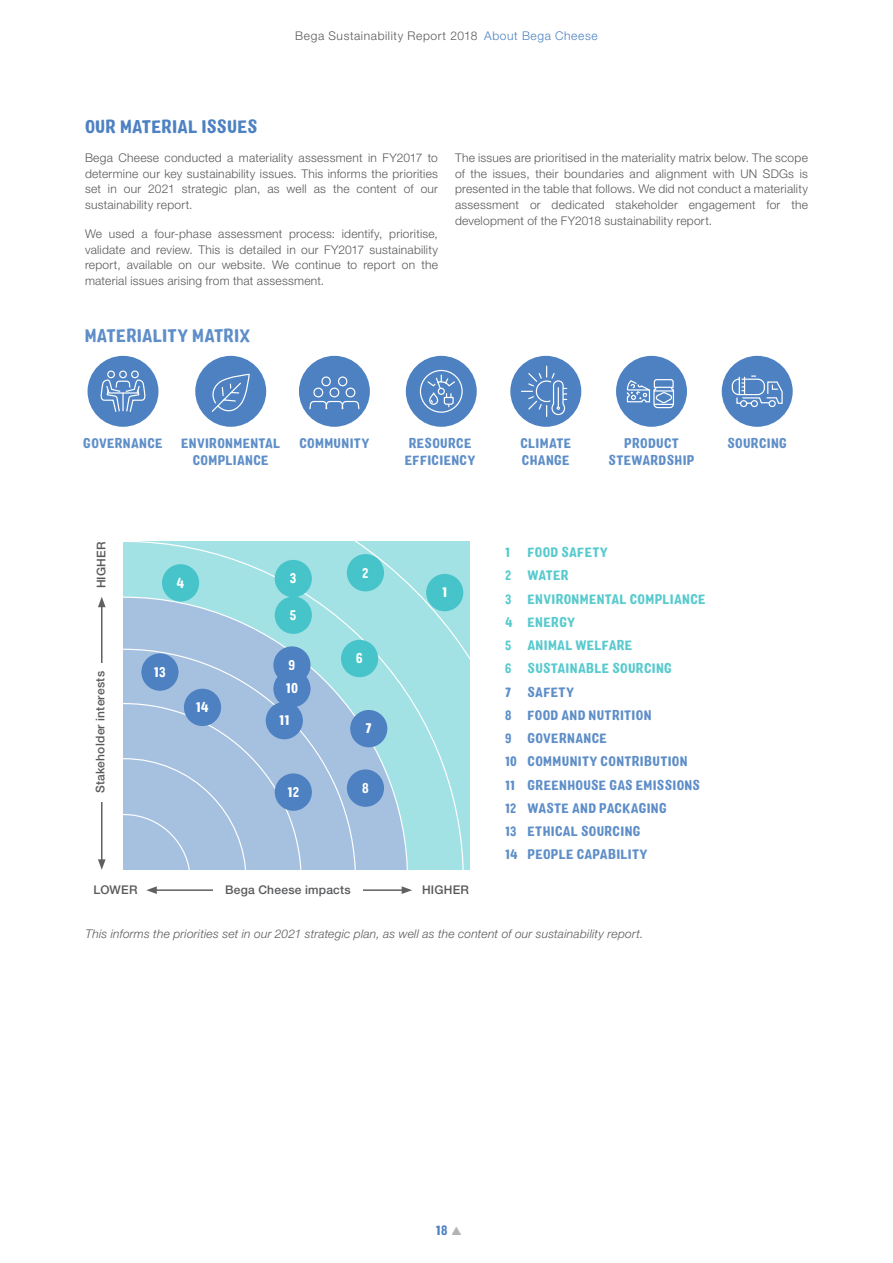
<style>
.page{position:relative;width:893px;height:1263px;background:#fff}
.page>*{position:absolute;margin:0;border:0;box-sizing:border-box;transform-origin:0 0}
.Body_Copy{font:18px "Colby Nr Blk";letter-spacing:.015em;color:#4d81c2}
.Body_Copy-2{font:18px "Colby Nr Blk";letter-spacing:.01em;color:#5e8ec8}
.Body_Left_Aligned{font:14.1px "Colby Nr Blk";letter-spacing:.02em;color:#fff}
.Body_Left_Aligned-2{font:13.5px/16.5px "Colby Nr Blk";letter-spacing:.025em;color:#5e8ec8;text-align:center}
.Body_Left_Aligned-3{font:13.5px "Colby Nr Blk";letter-spacing:.025em;color:#58cace}
.t1{font:13.5px "Colby Nr Blk";color:#4d81c2}
.Body_Copy-3{font:300 12px/15.8px "Helvetica Neue LT Std";letter-spacing:.02em;color:#58595b;text-align:justify}
.Body_Left_Aligned-4{font:italic 300 12px "Helvetica Neue LT Std";letter-spacing:.02em;color:#58595b}
.Body_Left_Aligned-5{font:500 12px "Helvetica Neue LT Std";letter-spacing:.02em;color:#58595b}
.Body_Copy-4{font:300 12px "Helvetica Neue LT Std";letter-spacing:.05em;color:#58595b}
.s1{color:#4d81c2}
</style>
<div class="page">
<div style="left:88px;top:356px;width:70px;height:71px;background:#4d81c2;border-radius:50%"></div>
<div style="left:195px;top:356px;width:71px;height:71px;background:#4d81c2;border-radius:50%"></div>
<div style="left:299px;top:356px;width:71px;height:71px;background:#4d81c2;border-radius:50%"></div>
<div style="left:406px;top:356px;width:71px;height:71px;background:#4d81c2;border-radius:50%"></div>
<div style="left:510px;top:356px;width:71px;height:71px;background:#4d81c2;border-radius:50%"></div>
<div style="left:616px;top:356px;width:71px;height:71px;background:#4d81c2;border-radius:50%"></div>
<div style="left:722px;top:356px;width:71px;height:71px;background:#4d81c2;border-radius:50%"></div>
<svg style="left:101px;top:370px;width:44px;height:42px"></svg>
<svg style="left:211px;top:374px;width:39px;height:38px"></svg>
<svg style="left:309px;top:376px;width:51px;height:34px"></svg>
<svg style="left:521px;top:366px;width:46px;height:50px"></svg>
<svg style="left:419px;top:369px;width:44px;height:44px"></svg>
<div style="left:732px;top:379px;width:33px;height:16px;border:1px solid #fff;border-radius:6px"></div>
<svg style="left:736px;top:375px;width:47px;height:33px"></svg>
<hr style="left:154px;top:889px;width:250px;height:2px;background:#58595b">
<svg style="left:146px;top:886px;width:11px;height:8px"></svg>
<svg style="left:402px;top:886px;width:10px;height:8px"></svg>
<hr style="left:101px;top:605px;width:2px;height:257px;background:#58595b">
<svg style="left:98px;top:859px;width:8px;height:11px"></svg>
<svg style="left:98px;top:597px;width:8px;height:10px"></svg>
<div style="left:213px;top:886px;width:150px;height:8px;background:#fff"></div>
<div style="left:96px;top:663px;width:9px;height:138px;background:#fff"></div>
<div style="left:124px;top:541px;width:340px;height:329px;background:#a2e1e4"></div>
<svg style="left:124px;top:597px;width:284px;height:273px;background:#a5d3e2"></svg>
<svg style="left:124px;top:649px;width:232px;height:221px;background:#a7c4e1"></svg>
<div style="left:124px;top:703px;width:178px;height:167px;background:#a6c0e0"></div>
<div style="left:275px;top:773px;width:37px;height:38px;background:#4d81c2;border-radius:50%"></div>
<div style="left:266px;top:702px;width:37px;height:37px;background:#4d81c2;border-radius:50%"></div>
<div style="left:184px;top:689px;width:37px;height:37px;background:#4d81c2;border-radius:50%"></div>
<div style="left:141px;top:653px;width:38px;height:38px;background:#4d81c2;border-radius:50%"></div>
<div style="left:273px;top:646px;width:38px;height:38px;background:#4d81c2;border-radius:50%"></div>
<div style="left:275px;top:596px;width:37px;height:38px;background:#46c4c9;border-radius:50%"></div>
<div style="left:341px;top:640px;width:37px;height:37px;background:#46c4c9;border-radius:50%"></div>
<div style="left:162px;top:564px;width:37px;height:37px;background:#46c4c9;border-radius:50%"></div>
<div style="left:426px;top:574px;width:37px;height:37px;background:#46c4c9;border-radius:50%"></div>
<div style="left:275px;top:560px;width:37px;height:37px;background:#46c4c9;border-radius:50%"></div>
<div style="left:347px;top:554px;width:37px;height:37px;background:#46c4c9;border-radius:50%"></div>
<div style="left:347px;top:769px;width:37px;height:38px;background:#4d81c2;border-radius:50%"></div>
<div style="left:350px;top:710px;width:37px;height:37px;background:#4d81c2;border-radius:50%"></div>
<div style="left:273px;top:670px;width:38px;height:37px;background:#4d81c2;border-radius:50%"></div>
<svg style="left:626px;top:379px;width:48px;height:30px"></svg>
<p class="Body_Copy-4" style="left:295px;top:29px;width:304px">Bega Sustainability Report 2018 <span class="s1">About Bega Cheese</span></p>
<p class="Body_Copy" style="left:85px;top:116px;width:174px">OUR MATERIAL ISSUES</p>
<p class="Body_Copy-3" style="left:85px;top:150px;width:354px">Bega Cheese conducted a materiality assessment in FY2017 to determine our key sustainability issues. This informs the priorities set in our 2021 strategic plan, as well as the content of our sustainability report.</p>
<p class="Body_Copy-3" style="left:85px;top:225px;width:354px">We used a four-phase assessment process: identify, prioritise, validate and review. This is detailed in our FY2017 sustainability report, available on our website. We continue to report on the material issues arising from that assessment.</p>
<p class="Body_Copy-2" style="left:85px;top:324px;width:167px">MATERIALITY MATRIX</p>
<p class="Body_Copy-3" style="left:455px;top:150px;width:354px">The issues are prioritised in the materiality matrix below. The scope of the issues, their boundaries and alignment with UN SDGs is presented in the table that follows. We did not conduct a materiality assessment or dedicated stakeholder engagement for the development of the FY2018 sustainability report.</p>
<p class="Body_Left_Aligned-2" style="left:83px;top:435px;width:81px">GOVERNANCE</p>
<p class="Body_Left_Aligned-2" style="left:181px;top:435px;width:101px">ENVIRONMENTAL<br>COMPLIANCE</p>
<p class="Body_Left_Aligned-2" style="left:299px;top:435px;width:71px">COMMUNITY</p>
<p class="Body_Left_Aligned-2" style="left:405px;top:435px;width:72px;text-align:left">RESOURCE<br>EFFICIENCY</p>
<p class="Body_Left_Aligned-2" style="left:520px;top:435px;width:52px;text-align:left">CLIMATE<br>CHANGE</p>
<p class="Body_Left_Aligned-2" style="left:608px;top:435px;width:88px">PRODUCT<br>STEWARDSHIP</p>
<p class="Body_Left_Aligned-2" style="left:727px;top:435px;width:61px">SOURCING</p>
<p class="Body_Left_Aligned-5" style="left:94px;top:588px;width:49px;rotate:-90deg">HIGHER</p>
<p class="Body_Left_Aligned-5" style="left:93px;top:793px;width:124px;rotate:-90deg">Stakeholder interests</p>
<p class="Body_Left_Aligned" style="left:176px;top:574px;width:10px">4</p>
<p class="Body_Left_Aligned" style="left:154px;top:663px;width:13px">13</p>
<p class="Body_Left_Aligned" style="left:196px;top:698px;width:15px">14</p>
<p class="Body_Left_Aligned" style="left:290px;top:569px;width:8px">3</p>
<p class="Body_Left_Aligned" style="left:290px;top:606px;width:8px">5</p>
<p class="Body_Left_Aligned" style="left:289px;top:656px;width:8px">9</p>
<p class="Body_Left_Aligned" style="left:286px;top:679px;width:14px">10</p>
<p class="Body_Left_Aligned" style="left:279px;top:711px;width:12px">11</p>
<p class="Body_Left_Aligned" style="left:287px;top:783px;width:13px">12</p>
<p class="Body_Left_Aligned" style="left:362px;top:563px;width:8px">2</p>
<p class="Body_Left_Aligned" style="left:356px;top:649px;width:8px">6</p>
<p class="Body_Left_Aligned" style="left:365px;top:719px;width:8px">7</p>
<p class="Body_Left_Aligned" style="left:362px;top:779px;width:8px">8</p>
<p class="Body_Left_Aligned" style="left:442px;top:583px;width:7px">1</p>
<p class="Body_Left_Aligned-5" style="left:94px;top:883px;width:45px">LOWER</p>
<p class="Body_Left_Aligned-5" style="left:422px;top:883px;width:49px">HIGHER</p>
<p class="Body_Left_Aligned-5" style="left:225px;top:883px;width:127px">Bega Cheese impacts</p>
<p class="Body_Left_Aligned-3" style="left:505px;top:544px;width:6px">1</p>
<p class="Body_Left_Aligned-3" style="left:528px;top:544px;width:82px">FOOD SAFETY</p>
<p class="Body_Left_Aligned-3" style="left:505px;top:567px;width:65px">2 WATER</p>
<p class="Body_Left_Aligned-3" style="left:505px;top:590px;width:202px">3 ENVIRONMENTAL COMPLIANCE</p>
<p class="Body_Left_Aligned-3" style="left:505px;top:613px;width:72px">4 ENERGY</p>
<p class="Body_Left_Aligned-3" style="left:505px;top:637px;width:129px">5 ANIMAL WELFARE</p>
<p class="Body_Left_Aligned-3" style="left:505px;top:660px;width:168px">6 SUSTAINABLE SOURCING</p>
<p class="Body_Left_Aligned-2" style="left:505px;top:684px;width:70px">7 SAFETY</p>
<p class="Body_Left_Aligned-2" style="left:505px;top:707px;width:148px">8 FOOD AND NUTRITION</p>
<p class="Body_Left_Aligned-2" style="left:505px;top:730px;width:103px">9 GOVERNANCE</p>
<p class="Body_Left_Aligned-2" style="left:505px;top:753px;width:184px">10 COMMUNITY CONTRIBUTION</p>
<p class="Body_Left_Aligned-2" style="left:505px;top:777px;width:197px">11 GREENHOUSE GAS EMISSIONS</p>
<p class="Body_Left_Aligned-2" style="left:505px;top:800px;width:163px">12 WASTE AND PACKAGING</p>
<p class="Body_Left_Aligned-2" style="left:505px;top:823px;width:137px">13 ETHICAL SOURCING</p>
<p class="Body_Left_Aligned-2" style="left:505px;top:846px;width:144px">14 PEOPLE CAPABILITY</p>
<p class="Body_Left_Aligned-4" style="left:85px;top:927px;width:559px">This informs the priorities set in our 2021 strategic plan, as well as the content of our sustainability report.</p>
<p class="t1" style="left:436px;top:1221px;width:13px">18</p>
</div>
